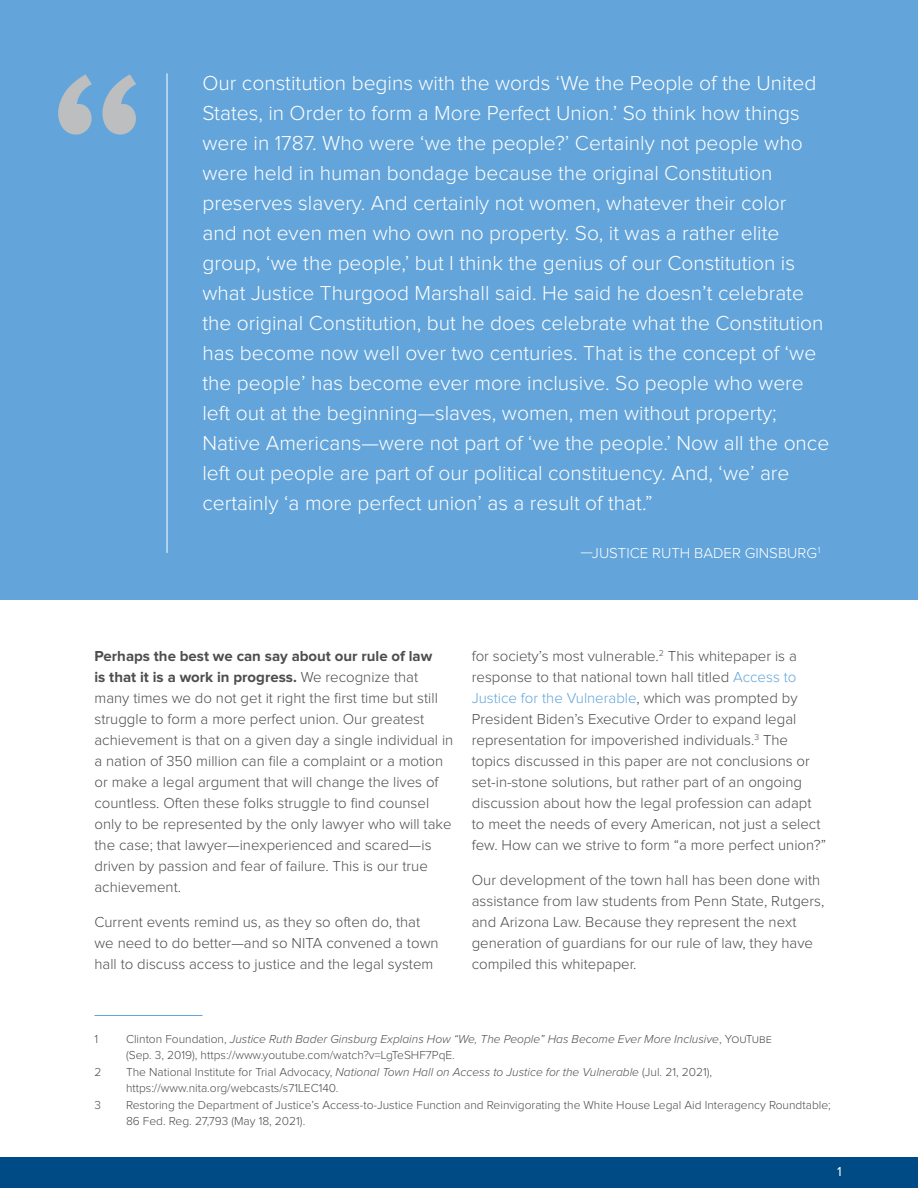
<style>
.page{position:relative;width:918px;height:1188px;background:#fff}
.page>*{position:absolute;margin:0;border:0;box-sizing:border-box;transform-origin:0 0}
.t1{font:225px "Meta Plus Normal";color:#bcbec0}
.t2{font:300 21px/30px "Proxima Nova";color:#fff}
.t3{font:300 15px/21px "Proxima Nova";color:#4d4d4f}
.t4{font:300 15px "Proxima Nova";color:#fff}
.t5{font:13.5px "Proxima Nova";color:#fff}
.t6{font:300 12px/16.5px "Proxima Nova";color:#4d4d4f}
.s1{font-weight:700}
.s2{color:#63a5da}
.s3{font-style:italic}
</style>
<div class="page">
<div style="left:0;top:1158px;width:918px;height:30px;background:#004b85"></div>
<div style="left:0;top:0;width:918px;height:599px;background:#63a5da"></div>
<hr style="left:95px;top:1015px;width:108px;height:1px;background:#63a5da">
<hr style="left:167px;top:73px;width:1px;height:480px;background:#fff">
<h1 class="t1" style="left:46px;top:26px;width:104px">“</h1>
<p class="t2" style="left:202px;top:69px;width:628px">Our constitution begins with the words ‘We the People of the United States, in Order to form a More Perfect Union.’ So think how things were in 1787. Who were ‘we the people?’ Certainly not people who were held in human bondage because the original Constitution preserves slavery. And certainly not women, whatever their color<br>and not even men who own no property. So, it was a rather elite group, ‘we the people,’ but I think the genius of our Constitution is what Justice Thurgood Marshall said. He said he doesn’t celebrate the original Constitution, but he does celebrate what the Constitution has become now well over two centuries. That is the concept of ‘we the people’ has become ever more inclusive. So people who were left out at the beginning—slaves, women, men without property; Native Americans—were not part of ‘we the people.’ Now all the once left out people are part of our political constituency. And, ‘we’ are certainly ‘a more perfect union’ as a result of that.”</p>
<p class="t4" style="left:580px;top:546px;width:241px">—JUSTICE RUTH BADER GINSBURG<sup>1</sup></p>
<p class="t3" style="left:94px;top:647px;width:360px"><span class="s1">Perhaps the best we can say about our rule of law<br>is that it is a work in progress.</span> We recognize that many times we do not get it right the first time but still struggle to form a more perfect union. Our greatest achievement is that on a given day a single individual in a nation of 350 million can file a complaint or a motion or make a legal argument that will change the lives of countless. Often these folks struggle to find counsel only to be represented by the only lawyer who will take the case; that lawyer—inexperienced and scared—is driven by passion and fear of failure. This is our true achievement.</p>
<p class="t3" style="left:94px;top:912px;width:346px">Current events remind us, as they so often do, that we need to do better—and so NITA convened a town hall to discuss access to justice and the legal system</p>
<p class="t3" style="left:472px;top:647px;width:356px">for society’s most vulnerable.<sup>2</sup> This whitepaper is a response to that national town hall titled <span class="s2">Access to Justice for the Vulnerable</span>, which was prompted by President Biden’s Executive Order to expand legal representation for impoverished individuals.<sup>3</sup> The topics discussed in this paper are not conclusions or set-in-stone solutions, but rather part of an ongoing discussion about how the legal profession can adapt to meet the needs of every American, not just a select few. How can we strive to form “a more perfect union?”</p>
<p class="t3" style="left:472px;top:870px;width:354px">Our development of the town hall has been done with assistance from law students from Penn State, Rutgers, and Arizona Law. Because they represent the next generation of guardians for our rule of law, they have compiled this whitepaper.</p>
<p class="t6" style="left:95px;top:1031px;width:5px">1</p>
<p class="t6" style="left:126px;top:1031px;width:647px">Clinton Foundation, <span class="s3">Justice Ruth Bader Ginsburg Explains How “We, The People” Has Become Ever More Inclusive</span>, YouTube (Sep. 3, 2019), https://www.youtube.com/watch?v=LgTeSHF7PqE.</p>
<p class="t6" style="left:95px;top:1064px;width:8px">2</p>
<p class="t6" style="left:126px;top:1064px;width:588px">The National Institute for Trial Advocacy, <span class="s3">National Town Hall on Access to Justice for the Vulnerable</span> (Jul. 21, 2021), https://www.nita.org/webcasts/s71LEC140.</p>
<p class="t6" style="left:95px;top:1097px;width:8px">3</p>
<p class="t6" style="left:126px;top:1097px;width:706px">Restoring the Department of Justice’s Access-to-Justice Function and Reinvigorating the White House Legal Aid Interagency Roundtable;<br>86 Fed. Reg. 27,793 (May 18, 2021).</p>
<p class="t5" style="left:837px;top:1165px;width:6px">1</p>
</div>
